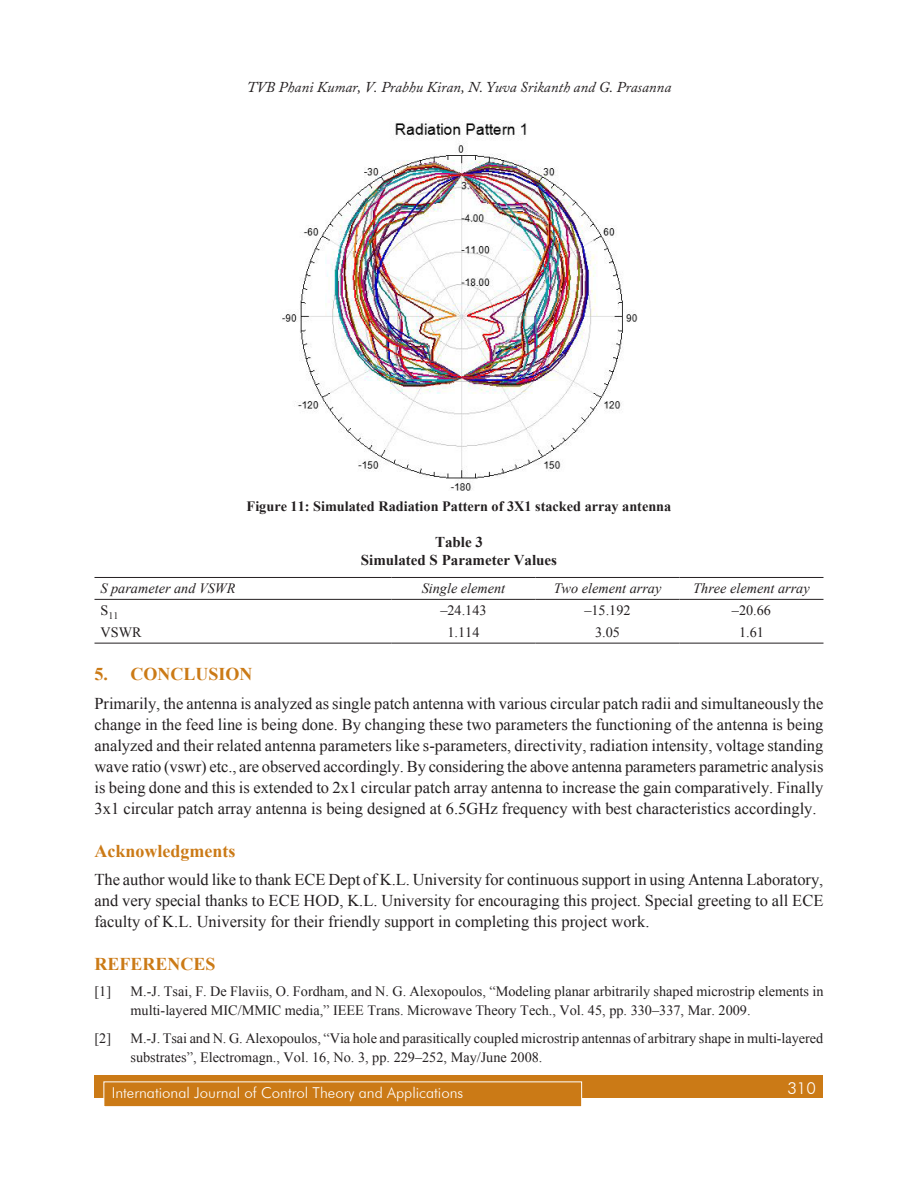
<style>
.page{position:relative;width:918px;height:1188px;background:#fff}
.page>*{position:absolute;margin:0;border:0;box-sizing:border-box;transform-origin:0 0}
.Subhead_2{font:700 18px "Times New Roman";color:#cb7a16}
.Subhead_1{font:700 18px "Times New Roman";color:#cb7a16}
.Subhead_a{font:700 18px "Times New Roman";color:#cb7a16}
.Body_text{font:16.5px/21px "Times New Roman";color:#231f20;text-align:justify}
.t1{font:300 16.5px "Futura BT";color:#fff}
.t2{font:italic 15px "Adobe Caslon Pro";color:#231f20}
.t3{font:300 15px "Futura BT";color:#fff}
.Table_Head{font:700 15px/18px "Times New Roman";color:#231f20;text-align:center}
.References{font:14.25px/18.8px "Times New Roman";color:#231f20}
.t4{font:italic 14.25px "Times New Roman";color:#231f20}
.t5{font:700 14.25px "Times New Roman";color:#231f20}
.t6{font:10.05px "Times New Roman";color:#231f20}
</style>
<div class="page">
<div style="left:94px;top:1076px;width:730px;height:22px;background:#cb7a16"></div>
<div style="left:104px;top:1082px;width:478px;height:25px;background:#cb7a16"></div>
<div style="left:104px;top:1082px;width:478px;height:25px;border:1px solid #fff"></div>
<img style="left:282px;top:122px;width:356px;height:369px">
<hr style="left:94px;top:643px;width:298px;height:1px;background:#231f20">
<hr style="left:392px;top:643px;width:144px;height:1px;background:#231f20">
<hr style="left:536px;top:643px;width:144px;height:1px;background:#231f20">
<hr style="left:680px;top:643px;width:144px;height:1px;background:#231f20">
<hr style="left:94px;top:577px;width:298px;height:1px;background:#231f20">
<hr style="left:392px;top:577px;width:144px;height:1px;background:#231f20">
<hr style="left:536px;top:577px;width:144px;height:1px;background:#231f20">
<hr style="left:680px;top:577px;width:144px;height:1px;background:#231f20">
<hr style="left:94px;top:599px;width:298px;height:1px;background:#231f20">
<hr style="left:392px;top:599px;width:144px;height:1px;background:#231f20">
<hr style="left:536px;top:599px;width:144px;height:1px;background:#231f20">
<hr style="left:680px;top:599px;width:144px;height:1px;background:#231f20">
<p class="t2" style="left:247px;top:78px;width:426px">TVB Phani Kumar, V. Prabhu Kiran, N. Yuva Srikanth and G. Prasanna</p>
<p class="t5" style="left:247px;top:496px;width:426px">Figure 11: Simulated Radiation Pattern of 3X1 stacked array antenna</p>
<p class="Table_Head" style="left:361px;top:533px;width:198px">Table 3<br>Simulated S Parameter Values</p>
<p class="t4" style="left:100px;top:579px;width:136px">S parameter and VSWR</p>
<p class="t4" style="left:422px;top:579px;width:85px">Single element</p>
<p class="t4" style="left:554px;top:579px;width:109px">Two element array</p>
<p class="t4" style="left:693px;top:579px;width:118px">Three element array</p>
<p class="t6" style="left:100px;top:609px;width:19px"><sup>S</sup>11</p>
<p class="References" style="left:440px;top:601px;width:48px">–24.143</p>
<p class="References" style="left:584px;top:601px;width:48px">–15.192</p>
<p class="References" style="left:732px;top:601px;width:41px">–20.66</p>
<p class="References" style="left:100px;top:623px;width:43px">VSWR</p>
<p class="References" style="left:447px;top:623px;width:34px">1.114</p>
<p class="References" style="left:595px;top:623px;width:26px">3.05</p>
<p class="References" style="left:739px;top:623px;width:26px">1.61</p>
<p class="Subhead_1" style="left:94px;top:662px;width:160px">5. CONCLUSION</p>
<p class="Body_text" style="left:94px;top:693px;width:731px">Primarily, the antenna is analyzed as single patch antenna with various circular patch radii and simultaneously the change in the feed line is being done. By changing these two parameters the functioning of the antenna is being analyzed and their related antenna parameters like s-parameters, directivity, radiation intensity, voltage standing wave ratio (vswr) etc., are observed accordingly. By considering the above antenna parameters parametric analysis is being done and this is extended to 2x1 circular patch array antenna to increase the gain comparatively. Finally 3x1 circular patch array antenna is being designed at 6.5GHz frequency with best characteristics accordingly.</p>
<p class="Subhead_2" style="left:94px;top:838px;width:142px">Acknowledgments</p>
<p class="Body_text" style="left:94px;top:869px;width:730px">The author would like to thank ECE Dept of K.L. University for continuous support in using Antenna Laboratory, and very special thanks to ECE HOD, K.L. University for encouraging this project. Special greeting to all ECE faculty of K.L. University for their friendly support in completing this project work.</p>
<p class="Subhead_a" style="left:94px;top:951px;width:123px">REFERENCES</p>
<p class="References" style="left:94px;top:982px;width:18px">[1]</p>
<p class="References" style="left:130px;top:982px;width:695px">M.-J. Tsai, F. De Flaviis, O. Fordham, and N. G. Alexopoulos, “Modeling planar arbitrarily shaped microstrip elements in multi-layered MIC/MMIC media,” IEEE Trans. Microwave Theory Tech., Vol. 45, pp. 330–337, Mar. 2009.</p>
<p class="References" style="left:94px;top:1029px;width:18px">[2]</p>
<p class="References" style="left:130px;top:1029px;width:694px">M.-J. Tsai and N. G. Alexopoulos, “Via hole and parasitically coupled microstrip antennas of arbitrary shape in multi-layered substrates”, Electromagn., Vol. 16, No. 3, pp. 229–252, May/June 2008.</p>
<p class="t3" style="left:112px;top:1084px;width:353px">International Journal of Control Theory and Applications</p>
<p class="t1" style="left:787px;top:1078px;width:30px">310</p>
</div>
